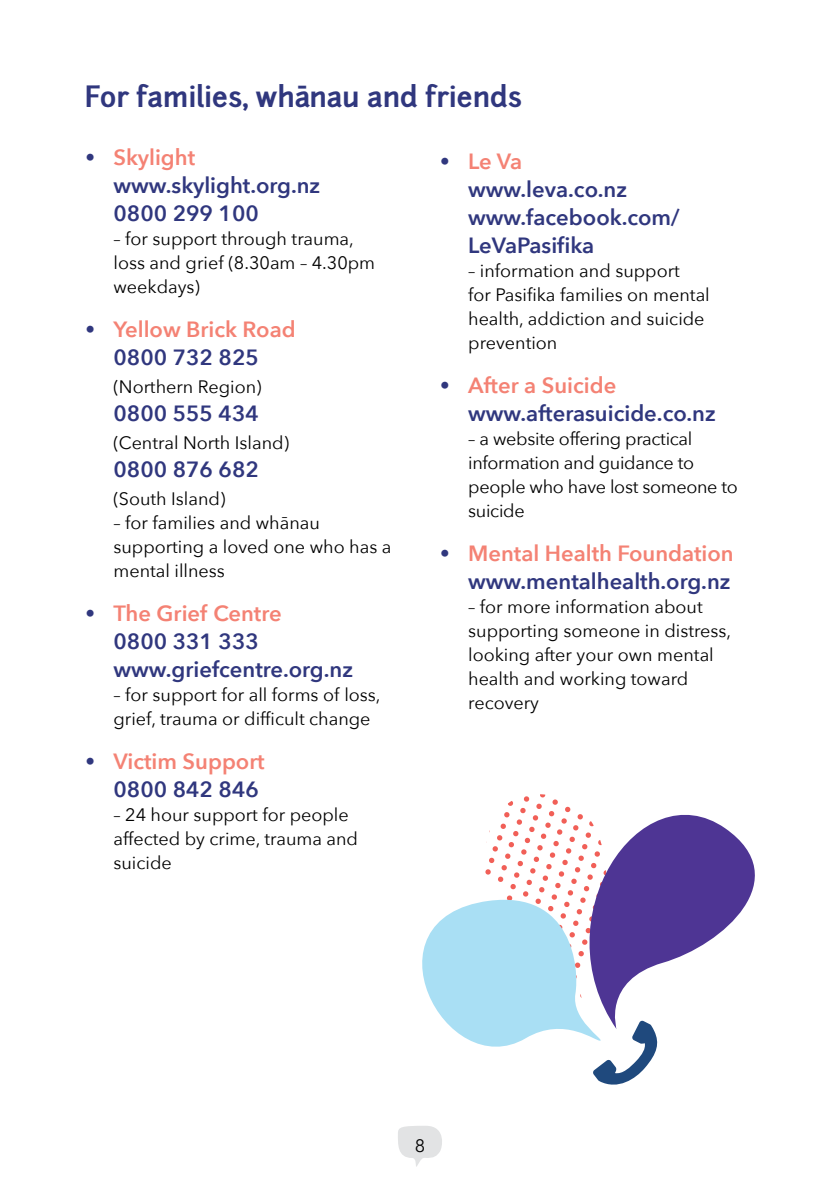
<style>
.page{position:relative;width:840px;height:1191px;background:#fff}
.page>*{position:absolute;margin:0;border:0;box-sizing:border-box;transform-origin:0 0}
.t1{font:700 28px "Junction";color:#30377e}
.t2{font:600 22px/28px "Avenir Next";color:#30377e}
.t3{font:600 22px/28px "Avenir Next";color:#f48274;text-align:center}
.t4{font:18px/24px "Avenir Next";color:#000}
.s1{font-weight:700;font-size:34px}
.s2{color:#f48274}
.s3{font-weight:700;font-size:34px;color:#30377e}
.s4{color:#30377e}
</style>
<div class="page">
<svg style="left:485px;top:796px;width:55px;height:93px"></svg>
<svg style="left:540px;top:794px;width:215px;height:226px"></svg>
<svg style="left:422px;top:889px;width:181px;height:158px;fill:#a9dff4"></svg>
<svg style="left:592px;top:1020px;width:66px;height:65px"></svg>
<svg style="left:398px;top:1126px;width:44px;height:40px"></svg>
<h1 class="t1" style="left:85px;top:78px;width:438px">For families, wha-nau and friends</h1>
<p class="t2" style="left:113px;top:142px;width:208px;text-indent:-28px"><span class="s1">·</span> <span class="s2">Skylight </span>www.skylight.org.nz<br>0800 299 100</p>
<p class="t4" style="left:113px;top:225px;width:263px">– for support through trauma, loss and grief (8.30am – 4.30pm weekdays)</p>
<p class="t3" style="left:85px;top:314px;width:212px"><span class="s3">·</span> Yellow Brick Road<br><span class="s4">0800 732 825</span></p>
<p class="t4" style="left:113px;top:373px;width:149px">(Northern Region)</p>
<p class="t2" style="left:113px;top:398px;width:147px">0800 555 434</p>
<p class="t4" style="left:113px;top:429px;width:177px">(Central North Island)</p>
<p class="t2" style="left:113px;top:454px;width:147px">0800 876 682</p>
<p class="t4" style="left:113px;top:485px;width:113px">(South Island)</p>
<p class="t4" style="left:113px;top:509px;width:279px">– for families and whānau supporting a loved one who has a mental illness</p>
<p class="t2" style="left:113px;top:598px;width:241px;text-indent:-28px"><span class="s1">·</span> <span class="s2">The Grief Centre<br></span>0800 331 333 www.griefcentre.org.nz</p>
<p class="t4" style="left:113px;top:681px;width:268px">– for support for all forms of loss, grief, trauma or difficult change</p>
<p class="t3" style="left:85px;top:746px;width:181px;text-align:right"><span class="s3">·</span> Victim Support<br><span class="s4">0800 842 846</span></p>
<p class="t4" style="left:113px;top:801px;width:246px">– 24 hour support for people affected by crime, trauma and suicide</p>
<p class="t2" style="left:468px;top:146px;width:213px;text-indent:-28px"><span class="s1">·</span> <span class="s2">Le Va </span>www.leva.co.nz www.facebook.com/<br>LeVaPasifika</p>
<p class="t4" style="left:468px;top:257px;width:243px">– information and support<br>for Pasifika families on mental health, addiction and suicide prevention</p>
<p class="t2" style="left:468px;top:370px;width:249px;text-indent:-28px"><span class="s1">·</span> <span class="s2">After a Suicide </span>www.afterasuicide.co.nz</p>
<p class="t4" style="left:468px;top:425px;width:271px">– a website offering practical information and guidance to people who have lost someone to suicide</p>
<p class="t2" style="left:439px;top:538px;width:295px;text-align:right"><span class="s1">·</span> <span class="s2">Mental Health Foundation </span>www.mentalhealth.org.nz</p>
<p class="t4" style="left:468px;top:593px;width:264px">– for more information about supporting someone in distress, looking after your own mental health and working toward recovery</p>
<p class="t4" style="left:414px;top:1133px;width:12px">8</p>
</div>
